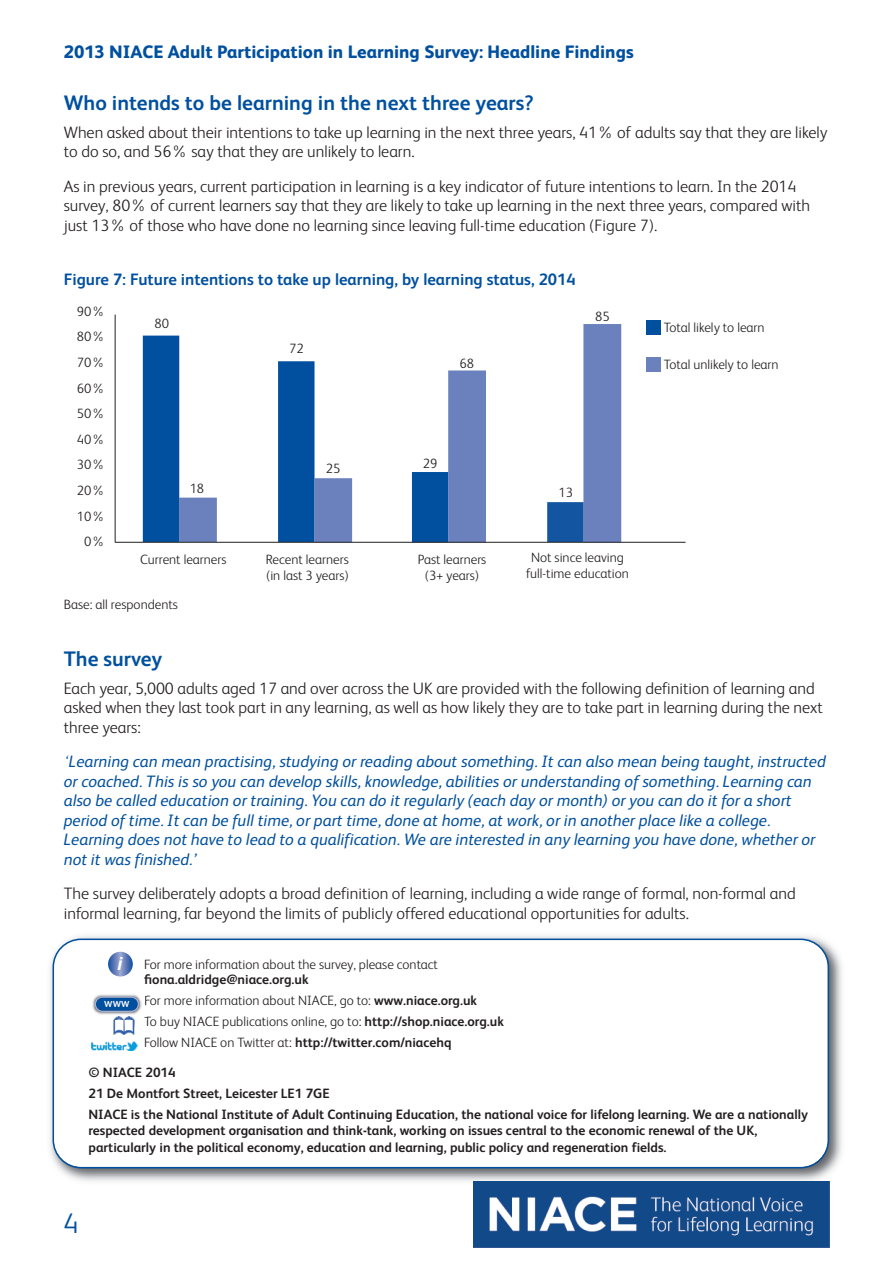
<style>
.page{position:relative;width:893px;height:1263px;background:#fff}
.page>*{position:absolute;margin:0;border:0;box-sizing:border-box;transform-origin:0 0}
.t1{font:300 28.5px "FS Albert";color:#01509f}
.t2{font:700 21px "FS Albert";color:#01509f}
.t3{font:800 18px "FS Albert";color:#01509f}
.t4{font:italic 700 18px "Helvetica";color:#fff}
.t5{font:300 16.5px/19.5px "FS Albert";color:#231f20}
.t6{font:italic 16.5px/19.5px "FS Albert";color:#01509f}
.t7{font:700 16.5px "FS Albert";color:#01509f}
.t8{font:700 13.5px/21px "FS Albert";color:#231f20}
.t9{font:300 13.5px/25.7px "FS Albert";color:#231f20;text-align:center}
.t10{font:700 8.7px "FS Albert";color:#fff}
.s1{font-weight:300}
</style>
<div class="page">
<hr style="left:115px;top:315px;width:1px;height:227px;background:#231f20">
<div style="left:143px;top:336px;width:36px;height:206px;background:#01509f"></div>
<div style="left:179px;top:498px;width:38px;height:44px;background:#6a81bd"></div>
<div style="left:646px;top:320px;width:15px;height:14px;background:#01509f"></div>
<div style="left:646px;top:357px;width:15px;height:15px;background:#6a81bd"></div>
<div style="left:278px;top:361px;width:36px;height:181px;background:#01509f"></div>
<div style="left:314px;top:478px;width:38px;height:64px;background:#6a81bd"></div>
<div style="left:412px;top:472px;width:36px;height:70px;background:#01509f"></div>
<div style="left:448px;top:370px;width:38px;height:172px;background:#6a81bd"></div>
<div style="left:547px;top:502px;width:37px;height:40px;background:#1355a1"></div>
<div style="left:583px;top:324px;width:38px;height:218px;background:#6a81bd"></div>
<hr style="left:115px;top:542px;width:571px;height:1px;background:#231f20">
<img style="left:50px;top:936px;width:792px;height:252px">
<svg style="left:53px;top:938px;width:776px;height:230px"></svg>
<img style="left:90px;top:991px;width:57px;height:29px">
<svg style="left:95px;top:995px;width:52px;height:24px"></svg>
<img style="left:112px;top:1017px;width:23px;height:17px">
<img style="left:91px;top:1042px;width:46px;height:8px">
<img style="left:108px;top:952px;width:25px;height:24px">
<img style="left:473px;top:1181px;width:356px;height:67px">
<p class="t3" style="left:64px;top:46px;width:571px">2013 NIACE Adult Participation in Learning Survey: Headline Findings</p>
<p class="t2" style="left:64px;top:95px;width:471px">Who intends to be learning in the next three years?</p>
<p class="t5" style="left:64px;top:124px;width:765px">When asked about their intentions to take up learning in the next three years, 41% of adults say that they are likely to do so, and 56% say that they are unlikely to learn.</p>
<p class="t5" style="left:64px;top:178px;width:748px">As in previous years, current participation in learning is a key indicator of future intentions to learn. In the 2014 survey, 80% of current learners say that they are likely to take up learning in the next three years, compared with just 13% of those who have done no learning since leaving full-time education (Figure 7).</p>
<p class="t7" style="left:64px;top:273px;width:513px">Figure 7: Future intentions to take up learning, by learning status, 2014</p>
<p class="t9" style="left:77px;top:300px;width:30px">90%<br>80%<br>70%<br>60%<br>50%<br>40%<br>30%<br>20%<br>10%<br>0%</p>
<p class="t9" style="left:154px;top:312px;width:16px">80</p>
<p class="t9" style="left:190px;top:477px;width:16px">18</p>
<p class="t9" style="left:289px;top:336px;width:16px">72</p>
<p class="t9" style="left:326px;top:457px;width:16px">25</p>
<p class="t9" style="left:460px;top:352px;width:16px">68</p>
<p class="t9" style="left:423px;top:452px;width:16px">29</p>
<p class="t9" style="left:595px;top:304px;width:16px">85</p>
<p class="t9" style="left:558px;top:481px;width:16px">13</p>
<p class="t9" style="left:140px;top:548px;width:88px">Current learners</p>
<p class="t9" style="left:266px;top:553px;width:84px;line-height:16.2px;text-align:left">Recent learners (in last 3 years)</p>
<p class="t9" style="left:418px;top:553px;width:70px;line-height:16.2px">Past learners (3+ years)</p>
<p class="t9" style="left:526px;top:551px;width:104px;line-height:16.2px">Not since leaving full-time education</p>
<p class="t9" style="left:664px;top:316px;width:102px">Total likely to learn</p>
<p class="t9" style="left:664px;top:353px;width:116px">Total unlikely to learn</p>
<p class="t9" style="left:64px;top:593px;width:116px">Base: all respondents</p>
<p class="t2" style="left:64px;top:651px;width:100px">The survey</p>
<p class="t5" style="left:64px;top:680px;width:761px">Each year, 5,000 adults aged 17 and over across the UK are provided with the following definition of learning and asked when they last took part in any learning, as well as how likely they are to take part in learning during the next three years:</p>
<p class="t6" style="left:64px;top:754px;width:764px"><span class="s1">‘</span>Learning can mean practising, studying or reading about something. It can also mean being taught, instructed or coached. This is so you can develop skills, knowledge, abilities or understanding of something. Learning can also be called education or training. You can do it regularly (each day or month) or you can do it for a short period of time. It can be full time, or part time, done at home, at work, or in another place like a college.<br>Learning does not have to lead to a qualification. We are interested in any learning you have done, whether or not it was finished.’</p>
<p class="t5" style="left:64px;top:885px;width:733px">The survey deliberately adopts a broad definition of learning, including a wide range of formal, non-formal and informal learning, far beyond the limits of publicly offered educational opportunities for adults.</p>
<p class="t4" style="left:117px;top:954px;width:7px">i</p>
<p class="t10" style="left:104px;top:1001px;width:27px">WWW</p>
<p class="t9" style="left:144px;top:953px;width:295px">For more information about the survey, please contact</p>
<p class="t8" style="left:144px;top:970px;width:361px">fiona.aldridge@niace.org.uk<br><span class="s1">For more information about NIACE, go to:</span> www.niace.org.uk<br><span class="s1">To buy NIACE publications online, go to:</span> http://shop.niace.org.uk <span class="s1">Follow NIACE on Twitter at:</span> http://twitter.com/niacehq</p>
<p class="t8" style="left:88px;top:1063px;width:721px">© NIACE 2014<br>21 De Montfort Street, Leicester LE1 7GE<br>NIACE is the National Institute of Adult Continuing Education, the national voice for lifelong learning. We are a nationally</p>
<p class="t8" style="left:88px;top:1123px;width:670px;line-height:16.5px">respected development organisation and think-tank, working on issues central to the economic renewal of the UK, particularly in the political economy, education and learning, public policy and regeneration fields.</p>
<h1 class="t1" style="left:63px;top:1213px;width:17px">4</h1>
</div>
